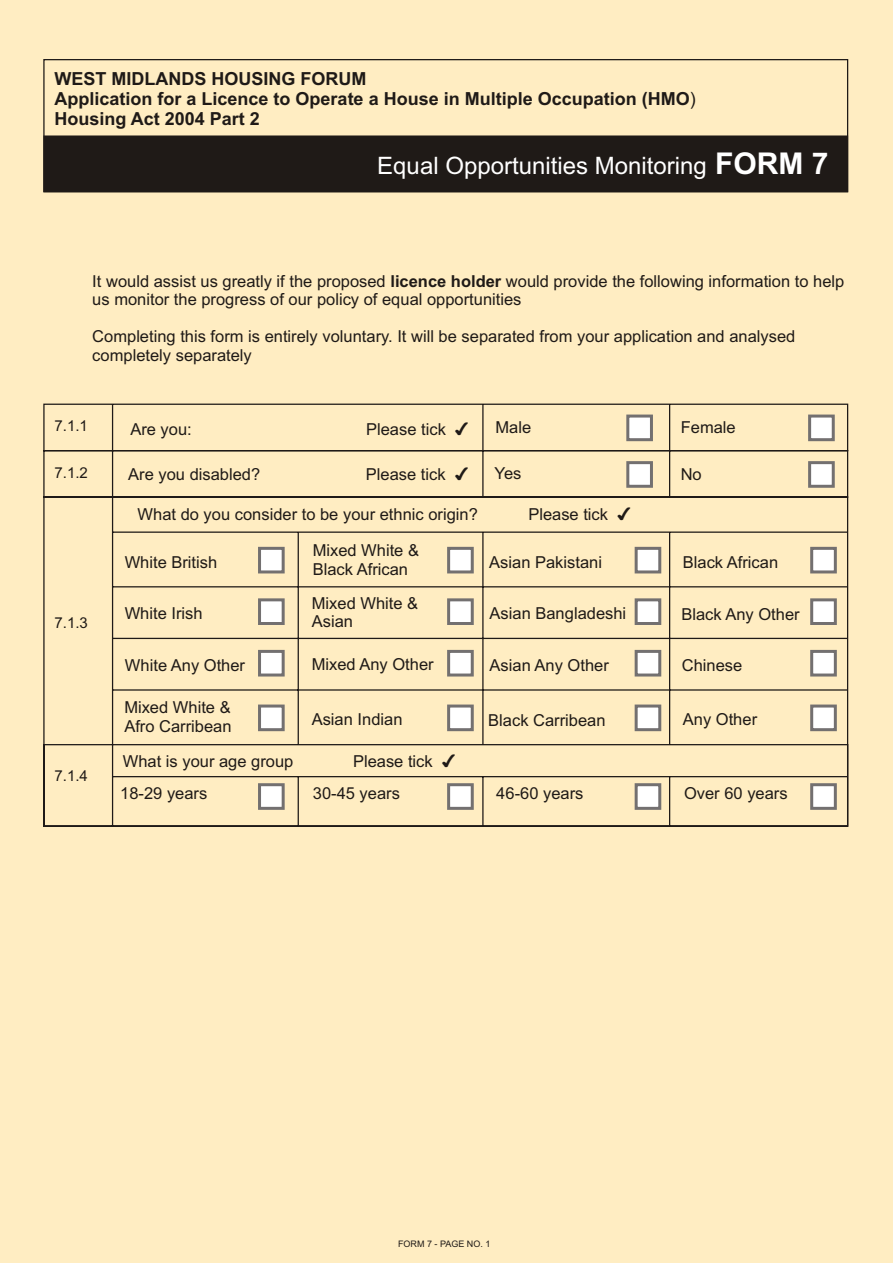
<style>
.page{position:relative;width:893px;height:1263px;background:#fff}
.page>*{position:absolute;margin:0;border:0;box-sizing:border-box;transform-origin:0 0}
.t1{font:24px "Arial";color:#fff}
.t2{font:700 18px/20.1px "Arial";color:#1f1a17}
.t3{font:16.5px/18.5px "Arial";color:#1f1a17}
.t4{font:15px "Arial";color:#1f1a17}
.t5{font:9px "Arial";color:#1f1a17}
.s1{font-weight:400}
.s2{font-weight:700;font-size:30px}
.s3{font-weight:700}
.s4{font-family:"Arial Unicode MS"}
</style>
<div class="page">
<div style="left:0;top:0;width:892px;height:1263px;background:#ffedc2"></div>
<div style="left:44px;top:136px;width:804px;height:56px;background:#1f1a17"></div>
<svg style="left:43px;top:403px;width:806px;height:424px"></svg>
<div style="left:626px;top:415px;width:27px;height:26px;background:#fff;border:3px solid #737070"></div>
<div style="left:258px;top:547px;width:27px;height:26px;background:#fff;border:3px solid #737070"></div>
<div style="left:447px;top:547px;width:27px;height:26px;background:#fff;border:3px solid #737070"></div>
<div style="left:635px;top:547px;width:26px;height:26px;background:#fff;border:3px solid #737070"></div>
<div style="left:810px;top:547px;width:27px;height:26px;background:#fff;border:3px solid #737070"></div>
<div style="left:258px;top:598px;width:27px;height:27px;background:#fff;border:3px solid #737070"></div>
<div style="left:447px;top:598px;width:27px;height:27px;background:#fff;border:3px solid #737070"></div>
<div style="left:635px;top:598px;width:26px;height:27px;background:#fff;border:3px solid #737070"></div>
<div style="left:810px;top:598px;width:27px;height:27px;background:#fff;border:3px solid #737070"></div>
<div style="left:258px;top:650px;width:27px;height:26px;background:#fff;border:3px solid #737070"></div>
<div style="left:447px;top:650px;width:27px;height:26px;background:#fff;border:3px solid #737070"></div>
<div style="left:635px;top:650px;width:26px;height:26px;background:#fff;border:3px solid #737070"></div>
<div style="left:810px;top:650px;width:27px;height:26px;background:#fff;border:3px solid #737070"></div>
<div style="left:258px;top:704px;width:27px;height:27px;background:#fff;border:3px solid #737070"></div>
<div style="left:258px;top:783px;width:27px;height:27px;background:#fff;border:3px solid #737070"></div>
<div style="left:447px;top:704px;width:27px;height:27px;background:#fff;border:3px solid #737070"></div>
<div style="left:447px;top:783px;width:27px;height:27px;background:#fff;border:3px solid #737070"></div>
<div style="left:635px;top:704px;width:26px;height:27px;background:#fff;border:3px solid #737070"></div>
<div style="left:635px;top:783px;width:26px;height:27px;background:#fff;border:3px solid #737070"></div>
<div style="left:810px;top:704px;width:27px;height:27px;background:#fff;border:3px solid #737070"></div>
<div style="left:810px;top:783px;width:27px;height:27px;background:#fff;border:3px solid #737070"></div>
<div style="left:808px;top:415px;width:27px;height:26px;background:#fff;border:3px solid #737070"></div>
<div style="left:626px;top:461px;width:27px;height:27px;background:#fff;border:3px solid #737070"></div>
<div style="left:808px;top:461px;width:27px;height:27px;background:#fff;border:3px solid #737070"></div>
<p class="t2" style="left:55px;top:70px;width:643px">WEST MIDLANDS HOUSING FORUM<br>Application for a Licence to Operate a House in Multiple Occupation (HMO<span class="s1">)<br></span>Housing Act 2004 Part 2</p>
<p class="t1" style="left:377px;top:156px;width:453px">Equal Opportunities Monitoring <span class="s2">FORM 7</span></p>
<p class="t3" style="left:92px;top:273px;width:754px">It would assist us greatly if the proposed <span class="s3">licence holder</span> would provide the following information to help us monitor the progress of our policy of equal opportunities</p>
<p class="t3" style="left:92px;top:329px;width:705px">Completing this form is entirely voluntary. It will be separated from your application and analysed completely separately</p>
<p class="t4" style="left:55px;top:420px;width:35px">7.1.1</p>
<p class="t3" style="left:130px;top:421px;width:63px">Are you:</p>
<p class="t3" style="left:366px;top:421px;width:104px">Please tick <span class="s4">✔</span></p>
<p class="t3" style="left:495px;top:419px;width:37px">Male</p>
<p class="t3" style="left:681px;top:419px;width:57px">Female</p>
<p class="t4" style="left:55px;top:467px;width:35px">7.1.2</p>
<p class="t3" style="left:128px;top:466px;width:134px">Are you disabled?</p>
<p class="t3" style="left:366px;top:466px;width:104px">Please tick <span class="s4">✔</span></p>
<p class="t3" style="left:495px;top:465px;width:28px">Yes</p>
<p class="t3" style="left:681px;top:467px;width:23px">No</p>
<p class="t4" style="left:55px;top:617px;width:35px">7.1.3</p>
<p class="t4" style="left:55px;top:770px;width:35px">7.1.4</p>
<p class="t3" style="left:138px;top:507px;width:342px">What do you consider to be your ethnic origin?</p>
<p class="t3" style="left:528px;top:507px;width:104px">Please tick <span class="s4">✔</span></p>
<p class="t3" style="left:125px;top:554px;width:94px">White British</p>
<p class="t3" style="left:313px;top:543px;width:108px">Mixed White &amp;<br>Black African</p>
<p class="t3" style="left:489px;top:554px;width:114px">Asian Pakistani</p>
<p class="t3" style="left:683px;top:554px;width:97px">Black African</p>
<p class="t3" style="left:125px;top:606px;width:79px">White Irish</p>
<p class="t3" style="left:312px;top:595px;width:108px">Mixed White &amp;<br>Asian</p>
<p class="t3" style="left:490px;top:606px;width:138px">Asian Bangladeshi</p>
<p class="t3" style="left:681px;top:606px;width:120px">Black Any Other</p>
<p class="t3" style="left:125px;top:657px;width:122px">White Any Other</p>
<p class="t3" style="left:312px;top:656px;width:123px">Mixed Any Other</p>
<p class="t3" style="left:490px;top:657px;width:121px">Asian Any Other</p>
<p class="t3" style="left:682px;top:657px;width:62px">Chinese</p>
<p class="t3" style="left:124px;top:700px;width:109px">Mixed White &amp;<br>Afro Carribean</p>
<p class="t3" style="left:312px;top:711px;width:92px">Asian Indian</p>
<p class="t3" style="left:488px;top:712px;width:119px">Black Carribean</p>
<p class="t3" style="left:683px;top:711px;width:76px">Any Other</p>
<p class="t3" style="left:123px;top:753px;width:172px">What is your age group</p>
<p class="t3" style="left:353px;top:753px;width:104px">Please tick <span class="s4">✔</span></p>
<p class="t3" style="left:120px;top:786px;width:89px">18-29 years</p>
<p class="t3" style="left:313px;top:786px;width:89px">30-45 years</p>
<p class="t3" style="left:496px;top:786px;width:89px">46-60 years</p>
<p class="t3" style="left:684px;top:786px;width:105px">Over 60 years</p>
<p class="t5" style="left:398px;top:1241px;width:94px">FORM 7 - PAGE NO. 1</p>
</div>
